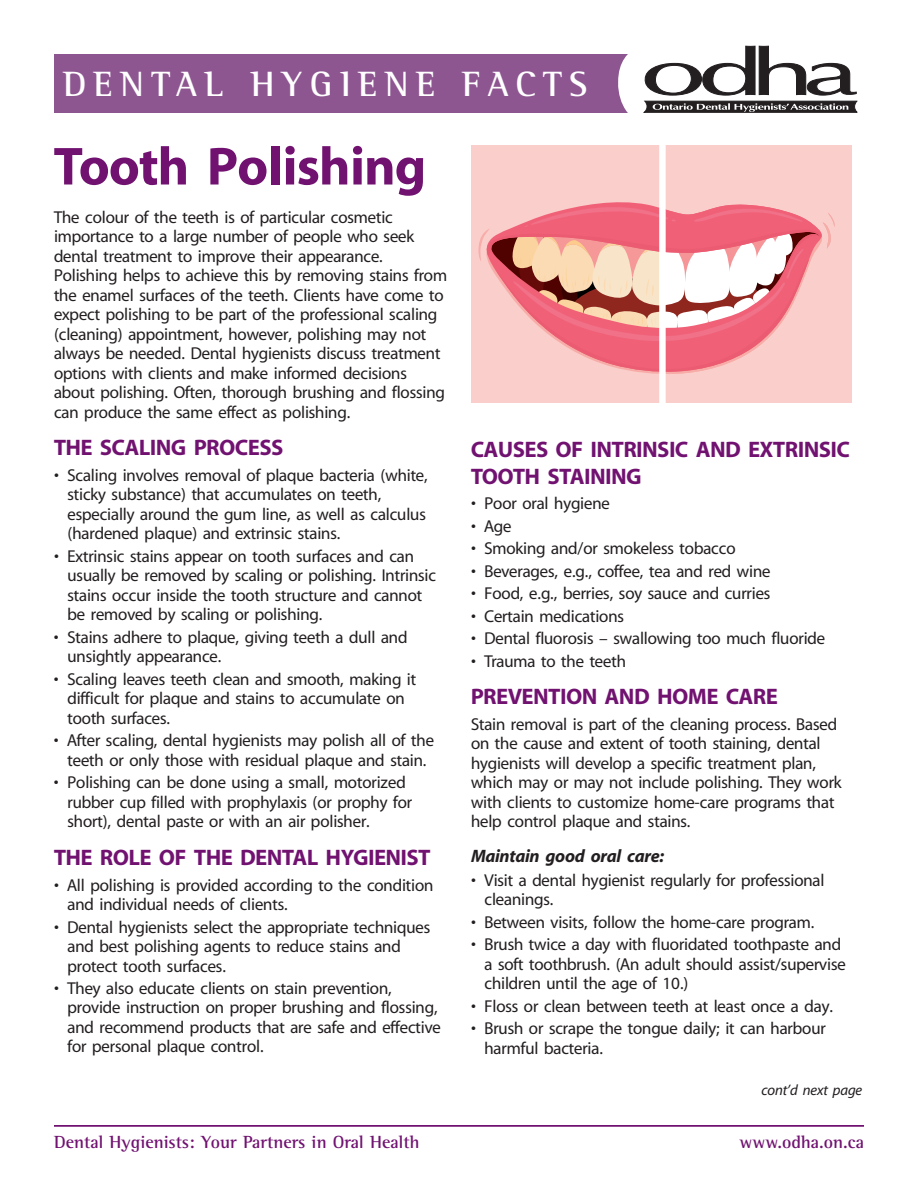
<style>
.page{position:relative;width:918px;height:1188px;background:#fff}
.page>*{position:absolute;margin:0;border:0;box-sizing:border-box;transform-origin:0 0}
.t1{font:700 54px "Redford";color:#711271}
.t2{font:700 36px "Rotis Semi Serif";letter-spacing:.2em;color:#fff}
.t3{font:700 22.5px/27px "Redford";color:#711271}
.t4{font:700 18px "Rotis Semi Serif";color:#711271}
.t5{font:italic 700 18px "Redford";color:#231f20}
.t6{font:17.25px/19.5px "Redford";color:#231f20}
.t7{font:italic 15px "Redford";color:#231f20}
</style>
<div class="page">
<svg style="left:471px;top:145px;width:380px;height:258px;background:#f2b2b3"></svg>
<hr style="left:54px;top:1125px;width:810px;height:1px;background:#711271">
<div style="left:54px;top:54px;width:824px;height:58px;background:#8e5691"></div>
<div style="left:618px;top:41px;width:277px;height:85px;background:#fff;border-radius:40px"></div>
<svg style="left:643px;top:46px;width:214px;height:67px"></svg>
<h2 class="t2" style="left:63px;top:62px;width:526px">DENTAL HYGIENE FACTS</h2>
<h1 class="t1" style="left:54px;top:139px;width:373px">Tooth Polishing</h1>
<p class="t6" style="left:54px;top:208px;width:395px">The colour of the teeth is of particular cosmetic importance to a large number of people who seek dental treatment to improve their appearance.<br>Polishing helps to achieve this by removing stains from the enamel surfaces of the teeth. Clients have come to expect polishing to be part of the professional scaling (cleaning) appointment, however, polishing may not always be needed. Dental hygienists discuss treatment options with clients and make informed decisions about polishing. Often, thorough brushing and flossing can produce the same effect as polishing.</p>
<h3 class="t3" style="left:54px;top:435px;width:231px">THE SCALING PROCESS</h3>
<p class="t6" style="left:68px;top:466px;width:362px;text-indent:-14px">• Scaling involves removal of plaque bacteria (white, sticky substance) that accumulates on teeth, especially around the gum line, as well as calculus (hardened plaque) and extrinsic stains.</p>
<p class="t6" style="left:68px;top:547px;width:370px;text-indent:-14px">• Extrinsic stains appear on tooth surfaces and can usually be removed by scaling or polishing. Intrinsic stains occur inside the tooth structure and cannot be removed by scaling or polishing.</p>
<p class="t6" style="left:68px;top:628px;width:341px;text-indent:-14px">• Stains adhere to plaque, giving teeth a dull and unsightly appearance.</p>
<p class="t6" style="left:68px;top:670px;width:350px;text-indent:-14px">• Scaling leaves teeth clean and smooth, making it difficult for plaque and stains to accumulate on tooth surfaces.</p>
<p class="t6" style="left:54px;top:732px;width:381px;text-align:center">• After scaling, dental hygienists may polish all of the teeth or only those with residual plaque and stain.</p>
<p class="t6" style="left:68px;top:774px;width:346px;text-indent:-14px">• Polishing can be done using a small, motorized rubber cup filled with prophylaxis (or prophy for short), dental paste or with an air polisher.</p>
<h3 class="t3" style="left:54px;top:845px;width:378px">THE ROLE OF THE DENTAL HYGIENIST</h3>
<p class="t6" style="left:68px;top:876px;width:367px;text-indent:-14px">• All polishing is provided according to the condition and individual needs of clients.</p>
<p class="t6" style="left:68px;top:918px;width:364px;text-indent:-14px">• Dental hygienists select the appropriate techniques and best polishing agents to reduce stains and protect tooth surfaces.</p>
<p class="t6" style="left:68px;top:979px;width:375px;text-indent:-14px">• They also educate clients on stain prevention, provide instruction on proper brushing and flossing, and recommend products that are safe and effective for personal plaque control.</p>
<h3 class="t3" style="left:471px;top:436px;width:380px">CAUSES OF INTRINSIC AND EXTRINSIC<br>TOOTH STAINING</h3>
<p class="t6" style="left:471px;top:494px;width:140px">• Poor oral hygiene</p>
<p class="t6" style="left:471px;top:517px;width:42px">• Age</p>
<p class="t6" style="left:471px;top:539px;width:266px">• Smoking and/or smokeless tobacco</p>
<p class="t6" style="left:471px;top:562px;width:301px">• Beverages, e.g., coffee, tea and red wine</p>
<p class="t6" style="left:471px;top:584px;width:301px">• Food, e.g., berries, soy sauce and curries</p>
<p class="t6" style="left:471px;top:607px;width:154px">• Certain medications</p>
<p class="t6" style="left:471px;top:629px;width:356px">• Dental fluorosis – swallowing too much fluoride</p>
<p class="t6" style="left:471px;top:652px;width:156px">• Trauma to the teeth</p>
<h3 class="t3" style="left:471px;top:684px;width:308px">PREVENTION AND HOME CARE</h3>
<p class="t6" style="left:471px;top:715px;width:372px">Stain removal is part of the cleaning process. Based on the cause and extent of tooth staining, dental hygienists will develop a specific treatment plan, which may or may not include polishing. They work with clients to customize home-care programs that help control plaque and stains.</p>
<p class="t5" style="left:471px;top:846px;width:195px">Maintain good oral care:</p>
<p class="t6" style="left:485px;top:871px;width:341px;text-indent:-14px">• Visit a dental hygienist regularly for professional cleanings.</p>
<p class="t6" style="left:471px;top:913px;width:345px">• Between visits, follow the home-care program.</p>
<p class="t6" style="left:485px;top:936px;width:363px;text-indent:-14px">• Brush twice a day with fluoridated toothpaste and a soft toothbrush. (An adult should assist/supervise children until the age of 10.)</p>
<p class="t6" style="left:471px;top:997px;width:363px">• Floss or clean between teeth at least once a day.</p>
<p class="t6" style="left:485px;top:1019px;width:343px;text-indent:-14px">• Brush or scrape the tongue daily; it can harbour harmful bacteria.</p>
<p class="t7" style="left:761px;top:1082px;width:102px">cont’d next page</p>
<p class="t4" style="left:54px;top:1131px;width:367px">Dental Hygienists: Your Partners in Oral Health</p>
<p class="t4" style="left:740px;top:1131px;width:126px">www.odha.on.ca</p>
</div>
